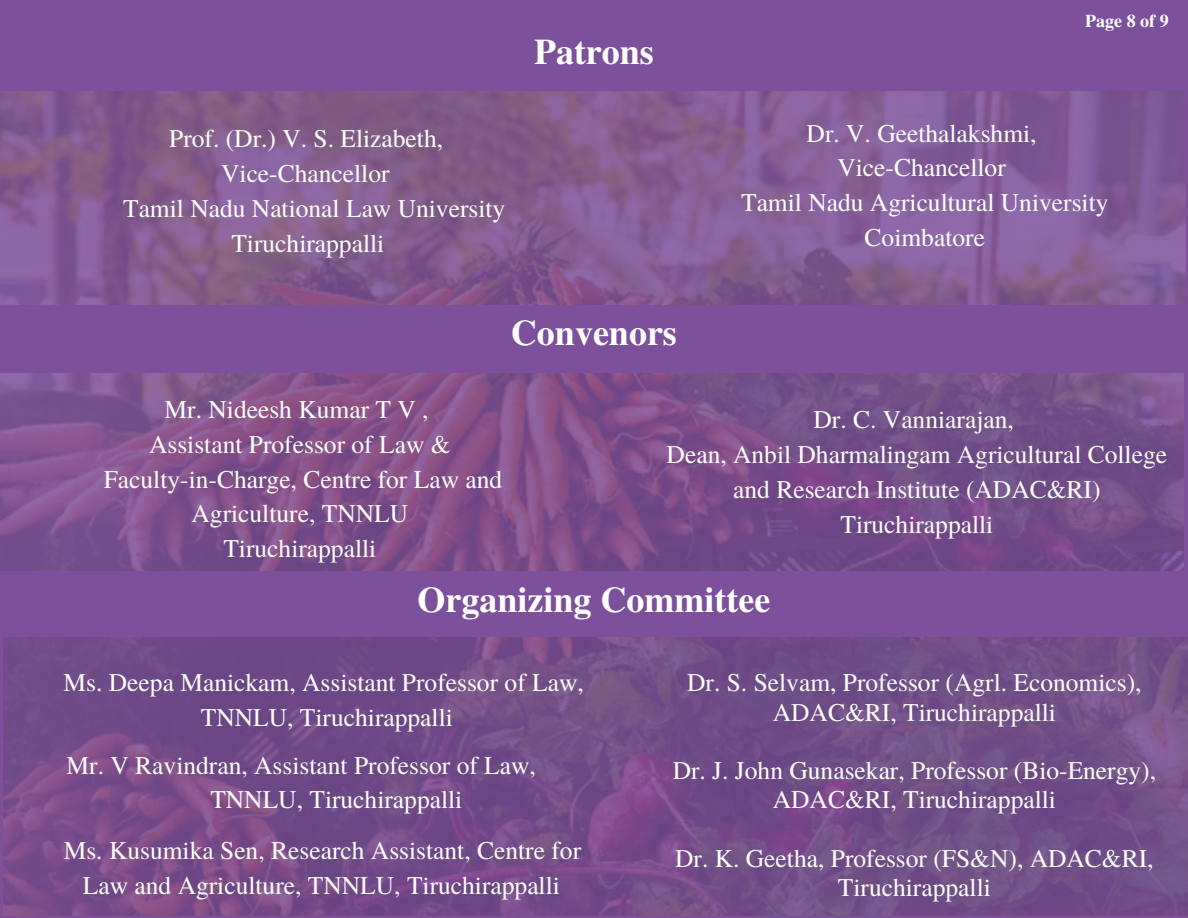
<style>
.page{position:relative;width:1188px;height:918px;background:#7c509b}
.page>*{position:absolute;margin:0;border:0;box-sizing:border-box;transform-origin:0 0}
.t1{font:700 36px "Te X Gyre Termes";color:#fff}
.t2{font:25.5px/34.8px "Te X Gyre Termes";color:#fff;text-align:center}
.t3{font:700 18px "Te X Gyre Termes";color:#fff}
</style>
<div class="page">
<img style="left:4px;top:637px;width:1183px;height:278px">
<img style="left:0;top:374px;width:1183px;height:196px">
<img style="left:0;top:92px;width:1186px;height:212px">
<p class="t2" style="left:169px;top:120px;width:275px">Prof. (Dr.) V. S. Elizabeth,</p>
<p class="t2" style="left:221px;top:155px;width:170px">Vice-Chancellor</p>
<p class="t2" style="left:123px;top:190px;width:384px">Tamil Nadu National Law University</p>
<p class="t2" style="left:231px;top:225px;width:154px">Tiruchirappalli</p>
<h1 class="t1" style="left:534px;top:24px;width:121px">Patrons</h1>
<p class="t3" style="left:1085px;top:7px;width:85px">Page 8 of 9</p>
<p class="t2" style="left:741px;top:114px;width:369px">Dr. V. Geethalakshmi,<br>Vice-Chancellor<br>Tamil Nadu Agricultural University<br>Coimbatore</p>
<h1 class="t1" style="left:511px;top:305px;width:167px">Convenors</h1>
<p class="t2" style="left:104px;top:391px;width:400px">Mr. Nideesh Kumar T V ,<br>Assistant Professor of Law &amp;<br>Faculty-in-Charge, Centre for Law and<br>Agriculture, TNNLU<br>Tiruchirappalli</p>
<p class="t2" style="left:667px;top:401px;width:502px">Dr. C. Vanniarajan,<br>Dean, Anbil Dharmalingam Agricultural College and Research Institute (ADAC&amp;RI)<br>Tiruchirappalli</p>
<h1 class="t1" style="left:418px;top:572px;width:354px">Organizing Committee</h1>
<p class="t2" style="left:64px;top:664px;width:522px">Ms. Deepa Manickam, Assistant Professor of Law,<br>TNNLU, Tiruchirappalli</p>
<p class="t2" style="left:210px;top:746px;width:327px;text-align:left;text-indent:-144px">Mr. V Ravindran, Assistant Professor of Law,<br>TNNLU, Tiruchirappalli</p>
<p class="t2" style="left:64px;top:832px;width:519px">Ms. Kusumika Sen, Research Assistant, Centre for<br>Law and Agriculture, TNNLU, Tiruchirappalli</p>
<p class="t2" style="left:687px;top:667px;width:456px;line-height:29.2px">Dr. S. Selvam, Professor (Agrl. Economics),<br>ADAC&amp;RI, Tiruchirappalli</p>
<p class="t2" style="left:673px;top:755px;width:485px;line-height:29.2px">Dr. J. John Gunasekar, Professor (Bio-Energy),<br>ADAC&amp;RI, Tiruchirappalli</p>
<p class="t2" style="left:675px;top:842px;width:480px;line-height:29.2px">Dr. K. Geetha, Professor (FS&amp;N), ADAC&amp;RI,<br>Tiruchirappalli</p>
</div>
